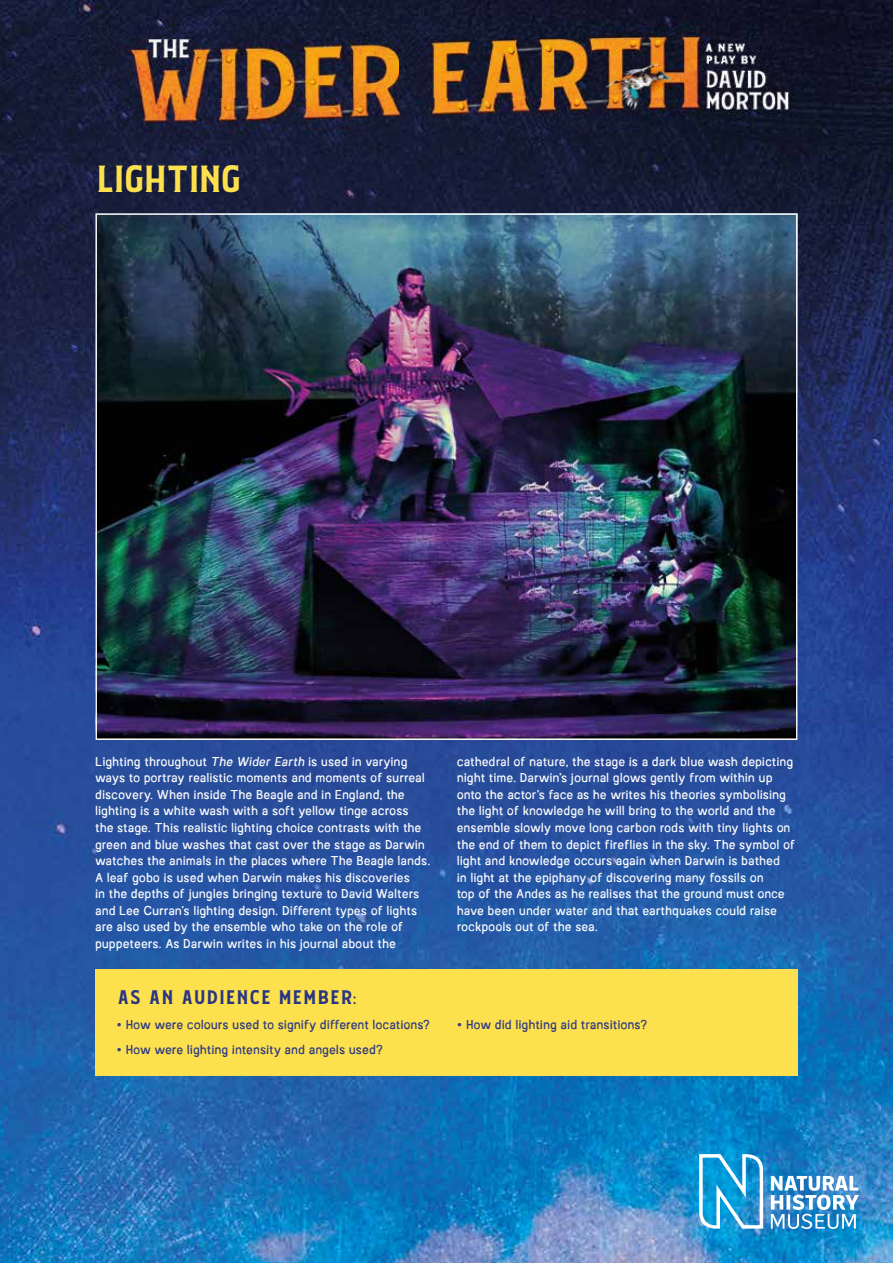
<style>
.page{position:relative;width:893px;height:1263px;background:#fff}
.page>*{position:absolute;margin:0;border:0;box-sizing:border-box;transform-origin:0 0}
.t1{font:37.5px "Bignord";letter-spacing:-.075em;color:#fde04e}
.t2{font:19.5px "Bignord";color:#283583}
.t3{font:12px/16.5px "Austral Sans Stamp";letter-spacing:.045em;color:#fff}
.t4{font:12px "Austral Sans Stamp";letter-spacing:.045em;color:#283583}
.s1{font-style:italic}
.s2{font-size:19.5px}
</style>
<div class="page">
<img style="left:0;top:0;width:893px;height:1263px">
<svg style="left:699px;top:1154px;width:160px;height:75px"></svg>
<img style="left:89px;top:22px;width:724px;height:115px">
<img style="left:95px;top:213px;width:702px;height:527px">
<div style="left:95px;top:969px;width:702px;height:107px;background:#fde04e"></div>
<h1 class="t1" style="left:95px;top:155px;width:149px">LIGHTING</h1>
<p class="t3" style="left:95px;top:752px;width:336px">Lighting throughout <span class="s1">The Wider Earth</span> is used in varying ways to portray realistic moments and moments of surreal discovery. When inside The Beagle and in England, the lighting is a white wash with a soft yellow tinge across<br>the stage. This realistic lighting choice contrasts with the green and blue washes that cast over the stage as Darwin watches the animals in the places where The Beagle lands.<br>A leaf gobo is used when Darwin makes his discoveries<br>in the depths of jungles bringing texture to David Walters and Lee Curran’s lighting design. Different types of lights are also used by the ensemble who take on the role of puppeteers. As Darwin writes in his journal about the</p>
<p class="t3" style="left:457px;top:752px;width:339px">cathedral of nature, the stage is a dark blue wash depicting night time. Darwin’s journal glows gently from within up onto the actor’s face as he writes his theories symbolising the light of knowledge he will bring to the world and the ensemble slowly move long carbon rods with tiny lights on the end of them to depict fireflies in the sky. The symbol of light and knowledge occurs again when Darwin is bathed<br>in light at the epiphany of discovering many fossils on<br>top of the Andes as he realises that the ground must once have been under water and that earthquakes could raise rockpools out of the sea.</p>
<h2 class="t2" style="left:117px;top:985px;width:243px">AS AN AUDIENCE MEMBER:</h2>
<p class="t4" style="left:117px;top:1016px;width:315px"><span class="s2">•</span> How were colours used to signify different locations?</p>
<p class="t4" style="left:117px;top:1041px;width:268px"><span class="s2">•</span> How were lighting intensity and angels used?</p>
<p class="t4" style="left:457px;top:1016px;width:191px"><span class="s2">•</span> How did lighting aid transitions?</p>
</div>
